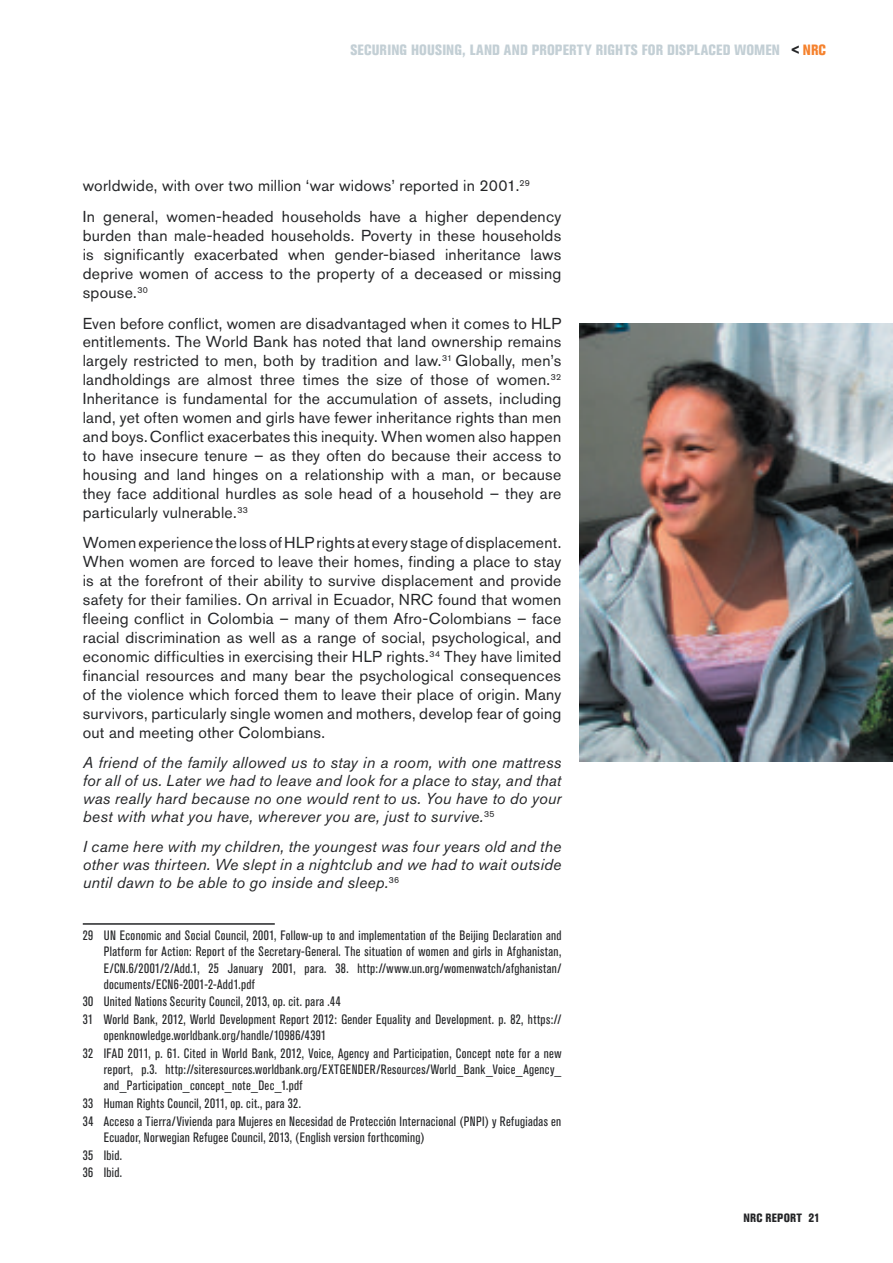
<style>
.page{position:relative;width:893px;height:1263px;background:#fff}
.page>*{position:absolute;margin:0;border:0;box-sizing:border-box;transform-origin:0 0}
.t1{font:15.75px/18.9px "Akzidenz Grotesk BQ";letter-spacing:.015em;color:#242527;text-align:justify}
.t2{font:italic 15.75px/18px "Akzidenz Grotesk BQ";letter-spacing:.01em;color:#242527;text-align:justify}
.t3{font:800 condensed 14.85px "Akzidenz Grotesk BE";letter-spacing:.015em;color:#c3cfd5}
.t4{font:condensed 13.5px/17.7px "Akzidenz Grotesk BQ";letter-spacing:.025em;color:#242527}
.t5{font:800 condensed 12px "Akzidenz Grotesk BE";letter-spacing:.02em;color:#242527}
.s1{color:#242527}
.s2{color:#f5822e}
</style>
<div class="page">
<img style="left:580px;top:323px;width:312px;height:438px">
<hr style="left:83px;top:923px;width:192px;height:2px;background:#242527">
<p class="t3" style="left:350px;top:45px;width:477px">SECURING HOUSING, LAND AND PROPERTY RIGHTS FOR DISPLACED WOMEN <span class="s1">&lt;</span> <span class="s2">NRC</span></p>
<p class="t1" style="left:83px;top:170px;width:480px;line-height:30.9px">worldwide, with over two million ‘war widows’ reported in 2001.<sup>29<br></sup>In general, women-headed households have a higher dependency</p>
<p class="t1" style="left:83px;top:226px;width:480px">burden than male-headed households. Poverty in these households is significantly exacerbated when gender-biased inheritance laws deprive women of access to the property of a deceased or missing spouse.<sup>30</sup></p>
<p class="t1" style="left:83px;top:313px;width:480px">Even before conflict, women are disadvantaged when it comes to HLP entitlements. The World Bank has noted that land ownership remains largely restricted to men, both by tradition and law.<sup>31</sup> Globally, men’s landholdings are almost three times the size of those of women.<sup>32<br></sup>Inheritance is fundamental for the accumulation of assets, including land, yet often women and girls have fewer inheritance rights than men and boys.Conflict exacerbates this inequity. When women also happen to have insecure tenure – as they often do because their access to housing and land hinges on a relationship with a man, or because they face additional hurdles as sole head of a household – they are particularly vulnerable.<sup>33</sup></p>
<p class="t1" style="left:83px;top:533px;width:480px">Women experience the loss of HLP rights at every stage of displacement.<br>When women are forced to leave their homes, finding a place to stay is at the forefront of their ability to survive displacement and provide safety for their families. On arrival in Ecuador, NRC found that women fleeing conflict in Colombia – many of them Afro-Colombians – face racial discrimination as well as a range of social, psychological, and economic difficulties in exercising their HLP rights.<sup>34</sup> They have limited financial resources and many bear the psychological consequences of the violence which forced them to leave their place of origin. Many survivors, particularly single women and mothers, develop fear of going out and meeting other Colombians.</p>
<p class="t2" style="left:83px;top:753px;width:480px">A friend of the family allowed us to stay in a room, with one mattress for all of us. Later we had to leave and look for a place to stay, and that was really hard because no one would rent to us. You have to do your best with what you have, wherever you are, just to survive.<sup>35</sup></p>
<p class="t2" style="left:83px;top:837px;width:480px">I came here with my children, the youngest was four years old and the other was thirteen. We slept in a nightclub and we had to wait outside until dawn to be able to go inside and sleep.<sup>36</sup></p>
<p class="t4" style="left:104px;top:927px;width:459px;line-height:16.2px;text-align:justify;text-indent:-21px">29 UN Economic and Social Council, 2001, Follow-up to and implementation of the Beijing Declaration and Platform for Action: Report of the Secretary-General. The situation of women and girls in Afghanistan, E/CN.6/2001/2/Add.1, 25 January 2001, para. 38. http://www.un.org/womenwatch/afghanistan/ documents/ECN6-2001-2-Add1.pdf</p>
<p class="t4" style="left:83px;top:993px;width:480px">30 United Nations Security Council, 2013, op. cit. para .44<br>31 World Bank, 2012, World Development Report 2012: Gender Equality and Development. p. 82, https://</p>
<p class="t4" style="left:83px;top:1027px;width:480px;text-indent:21px">openknowledge.worldbank.org/handle/10986/4391<br>32 IFAD 2011, p. 61. Cited in World Bank, 2012, Voice, Agency and Participation, Concept note for a new</p>
<p class="t4" style="left:104px;top:1062px;width:459px;line-height:16.2px">report, p.3. http://siteresources.worldbank.org/EXTGENDER/Resources/World_Bank_Voice_Agency_ and_Participation_concept_note_Dec_1.pdf</p>
<p class="t4" style="left:83px;top:1095px;width:480px">33 Human Rights Council, 2011, op. cit., para 32.<br>34 Acceso a Tierra/Vivienda para Mujeres en Necesidad de Protección Internacional (PNPI) y Refugiadas en</p>
<p class="t4" style="left:83px;top:1129px;width:344px;text-indent:21px">Ecuador, Norwegian Refugee Council, 2013, (English version forthcoming)<br>35 Ibid.<br>36 Ibid.</p>
<p class="t5" style="left:743px;top:1214px;width:78px">NRC REPORT 21</p>
</div>
